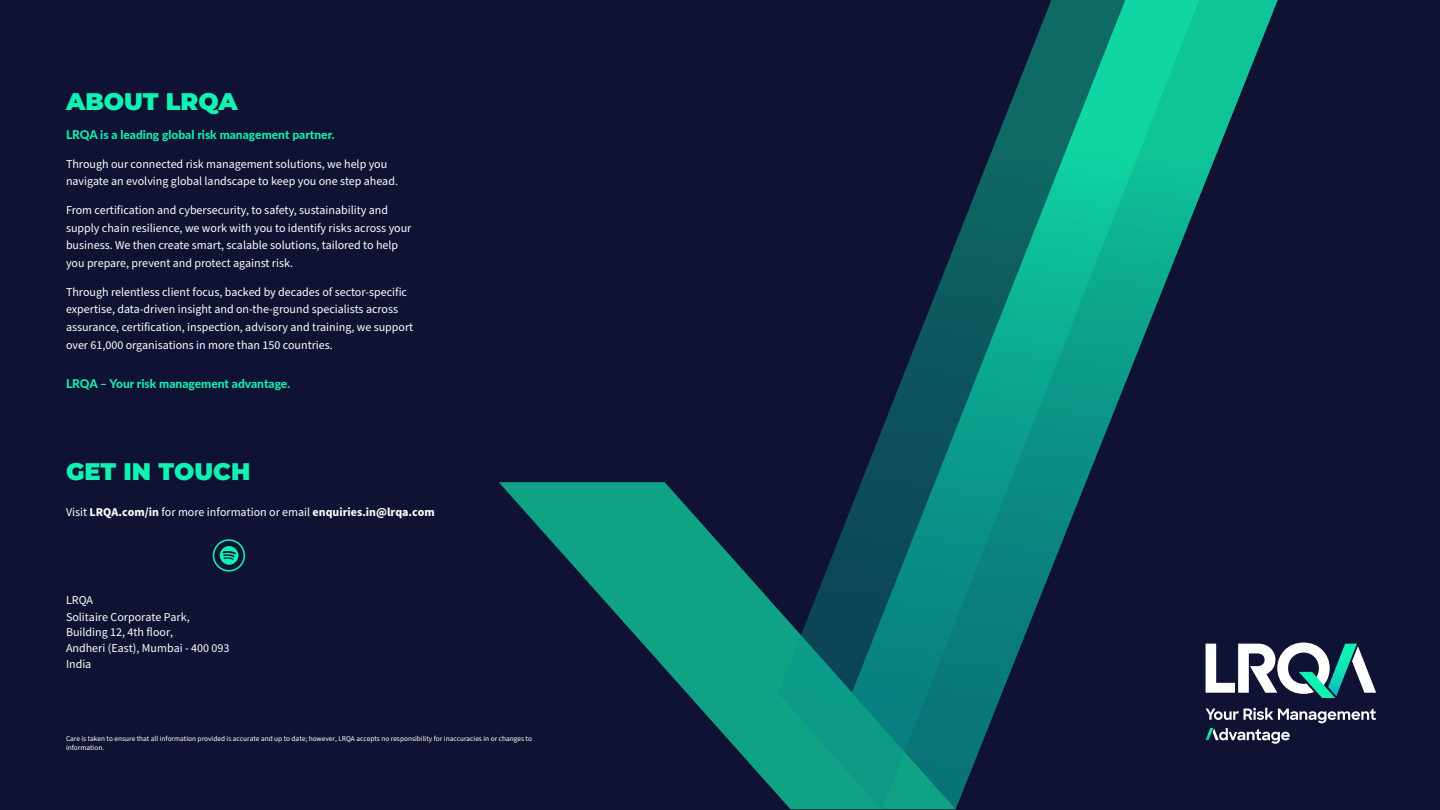
<style>
.page{position:relative;width:1440px;height:810px;background:#fff}
.page>*{position:absolute;margin:0;border:0;box-sizing:border-box;transform-origin:0 0}
.t1{font:900 24px "Montserrat";color:#0ff2b2}
.t2{font:12px/17.6px "Source Sans Pro";color:#fff}
.t3{font:800 12px "Lato";color:#0ff2b2}
.t4{font:700 12px "Source Sans Pro";color:#fff}
.t5{font:7.27px/9.6px "Source Sans Pro";color:#fff}
.s1{font-weight:400}
</style>
<div class="page">
<div style="left:0;top:0;width:1440px;height:809px;background:#0f1233"></div>
<svg style="left:499px;top:482px;width:279px;height:313px"></svg>
<svg style="left:1209px;top:0;width:69px;height:708px"></svg>
<svg style="left:778px;top:0;width:431px;height:810px"></svg>
<svg style="left:1206px;top:643px;width:170px;height:55px"></svg>
<svg style="left:1206px;top:708px;width:170px;height:36px"></svg>
<svg style="left:213px;top:539px;width:32px;height:33px"></svg>
<h1 class="t1" style="left:66px;top:84px;width:173px">ABOUT LRQA</h1>
<p class="t3" style="left:66px;top:125px;width:270px">LRQA is a leading global risk management partner.</p>
<p class="t2" style="left:66px;top:155px;width:334px">Through our connected risk management solutions, we help you navigate an evolving global landscape to keep you one step ahead.</p>
<p class="t2" style="left:66px;top:202px;width:347px">From certification and cybersecurity, to safety, sustainability and supply chain resilience, we work with you to identify risks across your business. We then create smart, scalable solutions, tailored to help you prepare, prevent and protect against risk.</p>
<p class="t2" style="left:66px;top:283px;width:349px">Through relentless client focus, backed by decades of sector-specific expertise, data-driven insight and on-the-ground specialists across assurance, certification, inspection, advisory and training, we support over 61,000 organisations in more than 150 countries.</p>
<p class="t3" style="left:66px;top:375px;width:226px">LRQA – Your risk management advantage.</p>
<h1 class="t1" style="left:66px;top:454px;width:186px">GET IN TOUCH</h1>
<p class="t4" style="left:66px;top:504px;width:370px"><span class="s1">Visit</span> LRQA.com/in <span class="s1">for more information or email</span> enquiries.in@lrqa.com</p>
<p class="t2" style="left:66px;top:593px;width:165px;line-height:15.8px">LRQA<br>Solitaire Corporate Park,<br>Building 12, 4th floor,<br>Andheri (East), Mumbai - 400 093<br>India</p>
<p class="t5" style="left:66px;top:734px;width:467px">Care is taken to ensure that all information provided is accurate and up to date; however, LRQA accepts no responsibility for inaccuracies in or changes to information.</p>
</div>
